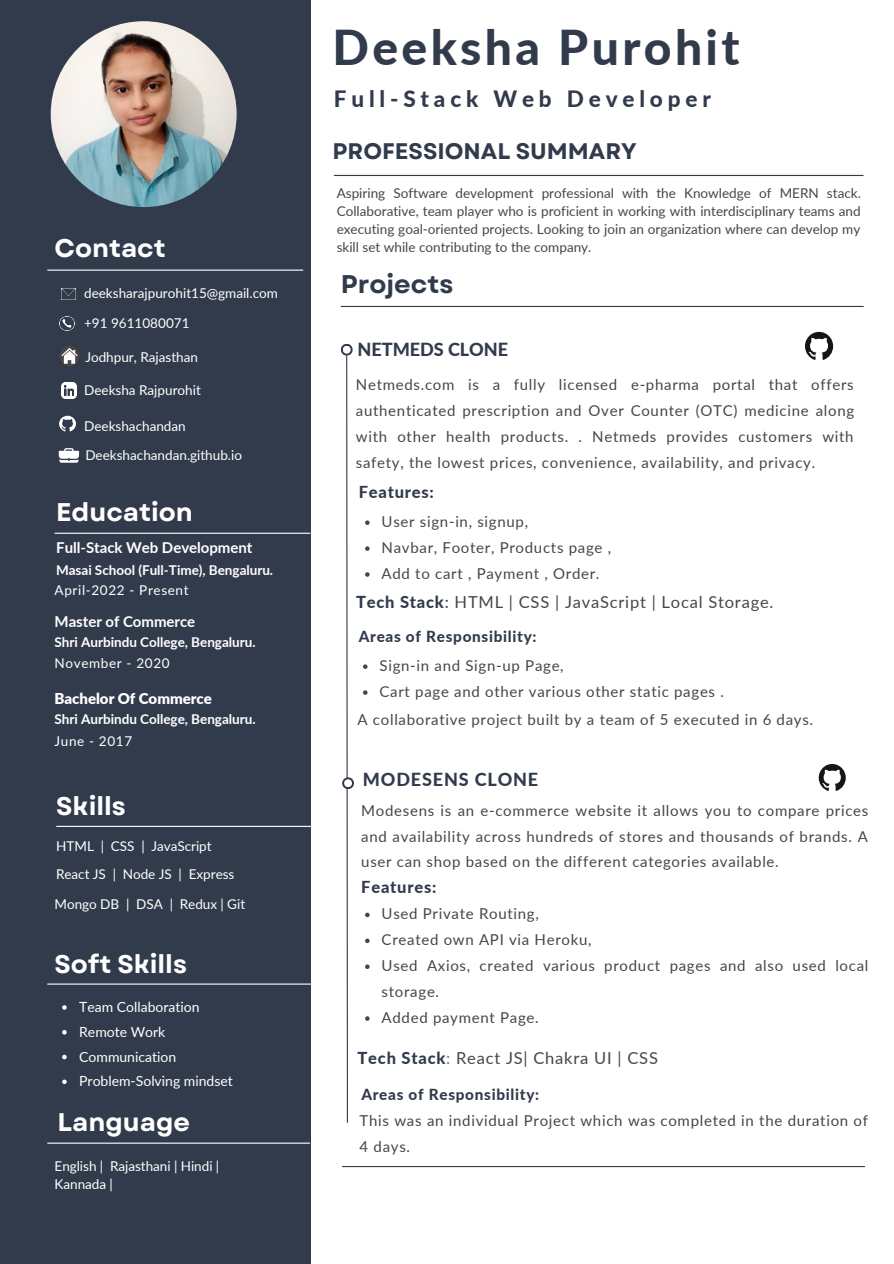
<style>
.page{position:relative;width:894px;height:1264px;background:#fff}
.page>*{position:absolute;margin:0;border:0;box-sizing:border-box;transform-origin:0 0}
.t1{font:800 48px "Lato";letter-spacing:.07em;color:#323b4c}
.t2{font:700 25.5px "Garet";color:#fff}
.t3{font:700 25.5px "Garet";color:#323b4c}
.t4{font:800 22.5px "Lato";letter-spacing:.215em;color:#323b4c}
.t5{font:700 22.5px "Garet";color:#323b4c}
.t6{font:800 18.15px "Lato";letter-spacing:-.005em;color:#323b4c}
.t7{font:800 18px "Lato";letter-spacing:.045em;color:#323b4c}
.t8{font:16.5px "Lato";letter-spacing:.045em;color:#494547}
.t9{font:800 16.5px "Lato";letter-spacing:.045em;color:#323b4c}
.t10{font:800 15.3px "Lato";letter-spacing:.045em;color:#323b4c}
.t11{font:15px/26px "Lato";letter-spacing:.045em;color:#494547}
.t12{font:700 15px "Lato";letter-spacing:-.005em;color:#fff}
.t13{font:900 15px "Lato";letter-spacing:-.005em;color:#fff}
.t14{font:13.95px/24.8px "Lato";color:#fff}
.t15{font:13.5px/18px "Lato";color:#494547;text-align:justify}
.t16{font:13.5px/18px "Lato";color:#fff}
.t17{font:700 13.5px "Lato";letter-spacing:-.005em;color:#fff}
.t18{font:13.5px "Lato";letter-spacing:.045em;color:#fff}
.s1{font-weight:800;color:#323b4c}
.s2{color:#323b4c}
.s3{color:#737373}
</style>
<div class="page">
<div style="left:0;top:0;width:310px;height:1263px;background:#323b4c"></div>
<hr style="left:47px;top:269px;width:256px;height:2px;background:#fff">
<hr style="left:55px;top:532px;width:255px;height:2px;background:#fff">
<hr style="left:341px;top:306px;width:522px;height:1px;background:#323b4c">
<svg style="left:345px;top:355px;width:3px;height:768px"></svg>
<svg style="left:341px;top:344px;width:11px;height:11px"></svg>
<div style="left:342px;top:346px;width:8px;height:7px;background:#fff;border-radius:50%"></div>
<svg style="left:342px;top:777px;width:11px;height:11px"></svg>
<div style="left:344px;top:779px;width:8px;height:8px;background:#fff;border-radius:50%"></div>
<hr style="left:342px;top:1165px;width:522px;height:2px;background:#323b4c">
<img style="left:51px;top:21px;width:185px;height:186px;border-radius:50%">
<hr style="left:56px;top:825px;width:256px;height:2px;background:#fff">
<hr style="left:47px;top:983px;width:271px;height:1px;background:#fff">
<svg style="left:805px;top:332px;width:27px;height:28px"></svg>
<img style="left:60px;top:316px;width:15px;height:15px">
<img style="left:61px;top:288px;width:15px;height:11px">
<img style="left:59px;top:346px;width:20px;height:20px">
<img style="left:61px;top:383px;width:16px;height:15px">
<svg style="left:59px;top:416px;width:17px;height:15px"></svg>
<svg style="left:818px;top:764px;width:27px;height:27px"></svg>
<hr style="left:47px;top:1142px;width:263px;height:1px;background:#fff">
<svg style="left:59px;top:448px;width:20px;height:15px"></svg>
<svg style="left:363px;top:664px;width:4px;height:5px"></svg>
<svg style="left:363px;top:690px;width:4px;height:4px"></svg>
<svg style="left:62px;top:1005px;width:5px;height:4px"></svg>
<svg style="left:62px;top:1030px;width:5px;height:4px"></svg>
<svg style="left:62px;top:1054px;width:5px;height:5px"></svg>
<svg style="left:62px;top:1079px;width:5px;height:5px"></svg>
<svg style="left:365px;top:520px;width:4px;height:5px"></svg>
<svg style="left:365px;top:546px;width:4px;height:5px"></svg>
<svg style="left:365px;top:572px;width:4px;height:4px"></svg>
<svg style="left:365px;top:912px;width:4px;height:5px"></svg>
<svg style="left:365px;top:938px;width:4px;height:5px"></svg>
<svg style="left:365px;top:964px;width:4px;height:5px"></svg>
<svg style="left:365px;top:1016px;width:4px;height:4px"></svg>
<hr style="left:334px;top:175px;width:529px;height:1px;background:#323b4c">
<h2 class="t2" style="left:55px;top:230px;width:113px">Contact</h2>
<p class="t16" style="left:84px;top:284px;width:195px">deeksharajpurohit15@gmail.com</p>
<p class="t16" style="left:84px;top:314px;width:107px">+91 9611080071</p>
<p class="t16" style="left:85px;top:348px;width:114px">Jodhpur, Rajasthan</p>
<p class="t16" style="left:84px;top:381px;width:118px">Deeksha Rajpurohit</p>
<p class="t16" style="left:84px;top:416px;width:103px">Deekshachandan</p>
<p class="t16" style="left:85px;top:446px;width:158px">Deekshachandan.github.io</p>
<h2 class="t2" style="left:56px;top:493px;width:138px">Education</h2>
<p class="t12" style="left:56px;top:538px;width:198px">Full-Stack Web Development</p>
<p class="t17" style="left:56px;top:561px;width:218px">Masai School (Full-Time), Bengaluru.</p>
<p class="t18" style="left:55px;top:581px;width:135px">April-2022 - Present</p>
<p class="t12" style="left:55px;top:612px;width:142px">Master of Commerce</p>
<p class="t17" style="left:55px;top:633px;width:202px">Shri Aurbindu College, Bengaluru.</p>
<p class="t18" style="left:55px;top:654px;width:116px">November - 2020</p>
<p class="t13" style="left:55px;top:689px;width:159px">Bachelor Of Commerce</p>
<p class="t17" style="left:55px;top:710px;width:202px">Shri Aurbindu College, Bengaluru.</p>
<p class="t18" style="left:55px;top:732px;width:79px">June - 2017</p>
<h2 class="t2" style="left:56px;top:787px;width:71px">Skills</h2>
<p class="t16" style="left:56px;top:837px;width:157px">HTML | CSS | JavaScript</p>
<p class="t16" style="left:56px;top:864px;width:180px">React JS | Node JS | Express</p>
<p class="t16" style="left:55px;top:894px;width:192px">Mongo DB | DSA | Redux | Git</p>
<h2 class="t2" style="left:55px;top:945px;width:134px">Soft Skills</h2>
<p class="t14" style="left:79px;top:994px;width:155px">Team Collaboration<br>Remote Work<br>Communication<br>Problem-Solving mindset</p>
<h2 class="t2" style="left:58px;top:1103px;width:134px">Language</h2>
<p class="t16" style="left:55px;top:1156px;width:166px">English | Rajasthani | Hindi |<br>Kannada |</p>
<h1 class="t1" style="left:332px;top:18px;width:408px">Deeksha Purohit</h1>
<h3 class="t4" style="left:334px;top:85px;width:378px">Full-Stack Web Developer</h3>
<h3 class="t5" style="left:332px;top:135px;width:306px">PROFESSIONAL SUMMARY</h3>
<p class="t15" style="left:336px;top:183px;width:525px">Aspiring Software development professional with the Knowledge of MERN stack.<br>Collaborative, team player who is proficient in working with interdisciplinary teams and executing goal-oriented projects. Looking to join an organization where can develop my skill set while contributing to the company.</p>
<h2 class="t3" style="left:341px;top:266px;width:114px">Projects</h2>
<p class="t6" style="left:357px;top:338px;width:152px">NETMEDS CLONE</p>
<p class="t11" style="left:356px;top:371px;width:499px;text-align:justify">Netmeds.com is a fully licensed e-pharma portal that offers authenticated prescription and Over Counter (OTC) medicine along with other health products. . Netmeds provides customers with safety, the lowest prices, convenience, availability, and privacy.</p>
<p class="t9" style="left:358px;top:481px;width:77px">Features:</p>
<p class="t11" style="left:381px;top:508px;width:231px">User sign-in, signup,<br>Navbar, Footer, Products page ,<br>Add to cart , Payment , Order.</p>
<p class="t8" style="left:356px;top:592px;width:419px"><span class="s1">Tech Stack</span><span class="s2">:</span> HTML | CSS | JavaScript | Local Storage.</p>
<p class="t10" style="left:358px;top:627px;width:179px">Areas of Responsibility:</p>
<p class="t11" style="left:379px;top:652px;width:346px">Sign-in and Sign-up Page,<br>Cart page and other various other static pages .</p>
<p class="t11" style="left:357px;top:706px;width:457px">A collaborative project built by a team of 5 executed in 6 days.</p>
<p class="t7" style="left:363px;top:767px;width:177px">MODESENS CLONE</p>
<p class="t11" style="left:361px;top:796px;width:508px;text-align:justify">Modesens is an e-commerce website it allows you to compare prices and availability across hundreds of stores and thousands of brands. A user can shop based on the different categories available.</p>
<p class="t9" style="left:361px;top:876px;width:77px">Features:</p>
<p class="t11" style="left:381px;top:900px;width:488px">Used Private Routing,<br>Created own API via Heroku,<br>Used Axios, created various product pages and also used local storage.<br>Added payment Page.</p>
<p class="t8" style="left:357px;top:1047px;width:302px"><span class="s1">Tech Stack</span><span class="s3">:</span> React JS| Chakra UI | CSS</p>
<p class="t10" style="left:361px;top:1085px;width:179px">Areas of Responsibility:</p>
<p class="t11" style="left:359px;top:1106px;width:510px">This was an individual Project which was completed in the duration of<br>4 days.</p>
</div>
